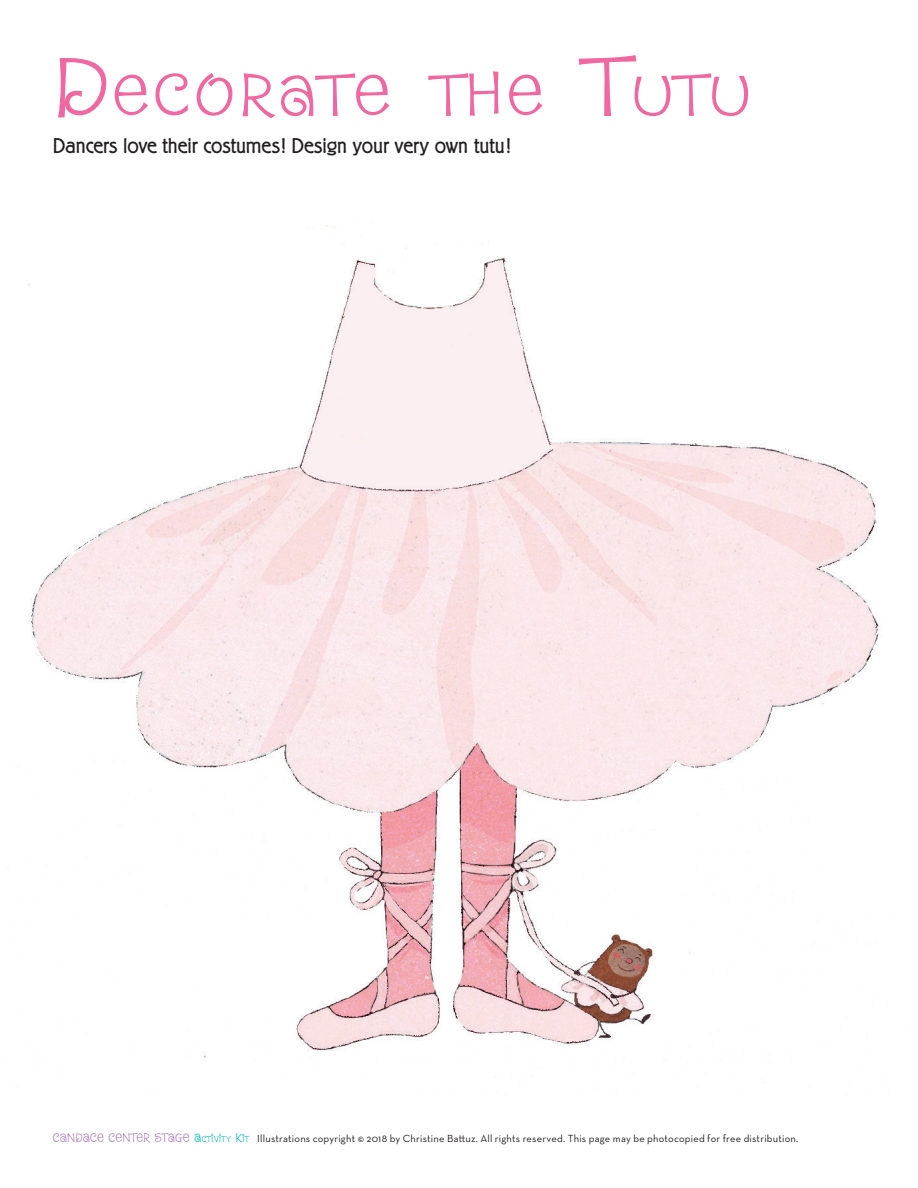
<style>
.page{position:relative;width:918px;height:1188px;background:#fff}
.page>*{position:absolute;margin:0;border:0;box-sizing:border-box;transform-origin:0 0}
.NewMainHead{font:78.75px "Dream Cake";letter-spacing:.045em;color:#f068a0;scale:1.14 1}
.Instructions{font:300 21px "Berliner Grotesk";letter-spacing:-.005em;color:#231f20}
.t1{font:10.5px "Neutraface Text";letter-spacing:.02em;color:#231f20}
.s1{font-size:112.5px}
.s2{font-family:"Dream Cake";font-size:16.5px;color:#a87bb5}
.s3{font-family:"Dream Cake";font-size:16.5px;color:#00b4b0}
.s4{font-family:"Dream Cake";font-size:11.55px;color:#00b4b0}
</style>
<div class="page">
<img style="left:28px;top:225px;width:851px;height:833px">
<p class="NewMainHead" style="left:53px;top:42px;width:614px"><span class="s1">D</span>ecorate the <span class="s1">T</span>utu</p>
<p class="Instructions" style="left:53px;top:134px;width:459px">Dancers love their costumes! Design your very own tutu!</p>
<p class="t1" style="left:53px;top:1132px;width:747px"><span class="s2">CANDACE CENTER STAGE</span> <span class="s3">A</span><span class="s4">ctivity</span> <span class="s3">K</span><span class="s4">it</span> Illustrations copyright © 2018 by Christine Battuz. All rights reserved. This page may be photocopied for free distribution.</p>
</div>
